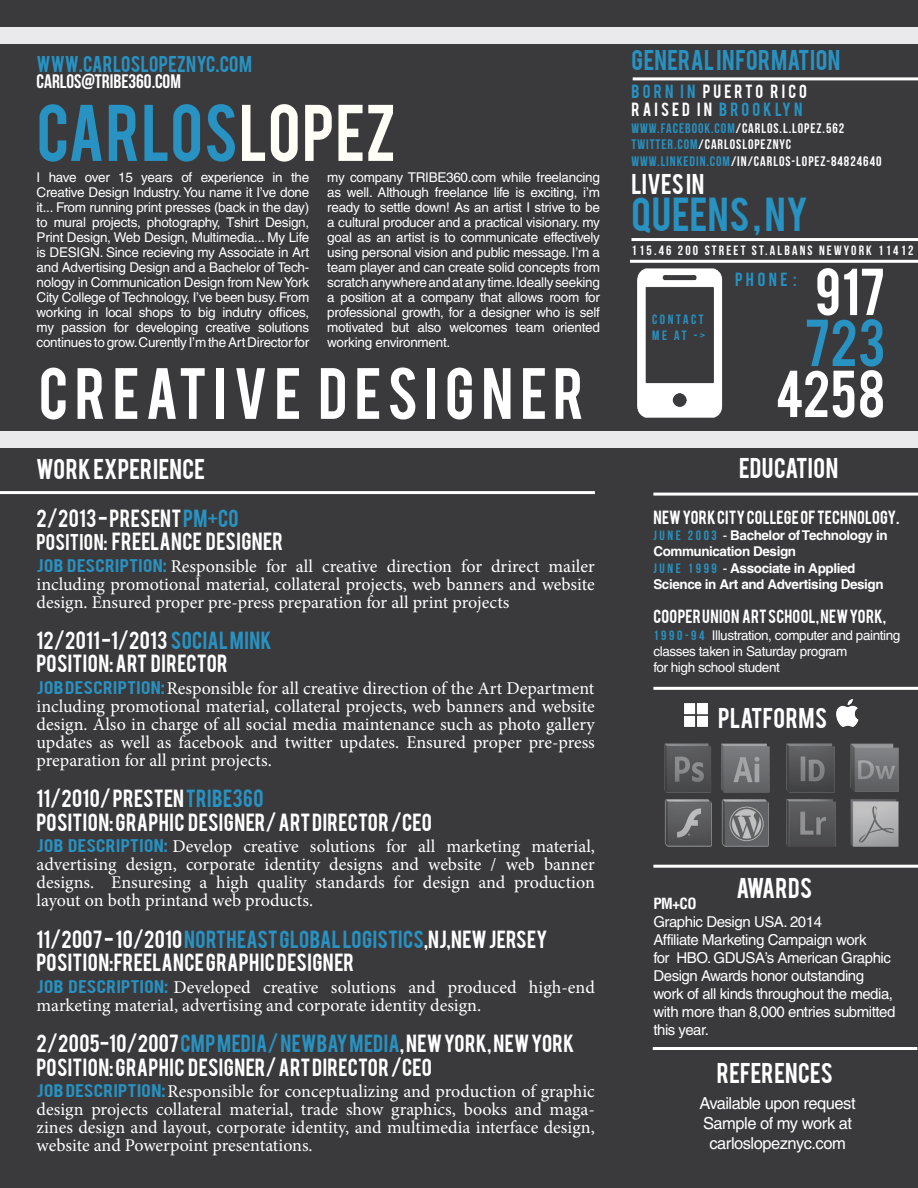
<style>
.page{position:relative;width:918px;height:1188px;background:#3a3a3c}
.page>*{position:absolute;margin:0;border:0;box-sizing:border-box;transform-origin:0 0}
.t1{font:63px "Bebas";letter-spacing:.015em;color:#2892c2}
.t2{font:57px "Bebas";letter-spacing:.12em;color:#fff}
.t3{font:52.05px "Bebas";color:#fff}
.t4{font:52.05px "Bebas";color:#2892c2}
.t5{font:37.5px "Bebas";letter-spacing:.01em;color:#2892c2}
.t6{font:22.5px "Bebas";letter-spacing:.015em;color:#fff}
.t7{font:22.5px "Bebas";letter-spacing:.02em;color:#2892c2}
.t8{font:19.5px "Bebas";letter-spacing:.02em;color:#fff}
.t9{font:19.5px "Bebas Neue";color:#fff}
.t10{font:19.05px "Bebas Neue";letter-spacing:.19em;color:#2892c2}
.t11{font:18px/18px "Minion Pro";color:#fff;text-align:justify}
.t12{font:18px "Bebas";letter-spacing:.015em;color:#2892c2}
.t13{font:16.5px "Helvetica";letter-spacing:-.03em;color:#fff}
.t14{font:15px/18px "Helvetica";letter-spacing:-.03em;color:#fff}
.t15{font:15px "Bebas";letter-spacing:.025em;color:#fff}
.t16{font:15px "Bebas";letter-spacing:.21em;color:#fff}
.t17{font:700 condensed 15px "Helvetica CE";color:#fff}
.t18{font:13.8px "Bebas Neue";letter-spacing:.07em;color:#fff}
.t19{font:13.5px/15px "Helvetica";letter-spacing:-.03em;color:#fff;text-align:justify}
.t20{font:700 13.5px/16.2px "Helvetica CE";letter-spacing:-.03em;color:#fff}
.t21{font:13.5px "Bebas Neue";letter-spacing:.16em;color:#fff}
.t22{font:13.5px "Bebas Neue";letter-spacing:.19em;color:#2892c2}
.s1{color:#fffff7}
.s2{color:#2892c2}
.s3{font-size:18px}
.s4{font-family:"Bebas";font-size:14.4px;color:#2892c2}
.s5{font-family:"Bebas";color:#2892c2}
.s6{font-family:"Bebas Neue";font-weight:400;color:#2892c2}
.s7{font-family:"Helvetica";font-weight:400}
.s8{font-family:"Bebas Neue";color:#2892c2}
</style>
<div class="page">
<div style="left:0;top:27px;width:918px;height:16px;background:#eaeaec"></div>
<div style="left:0;top:432px;width:918px;height:16px;background:#eaeaec"></div>
<hr style="left:633px;top:77px;width:285px;height:3px;background:#fff">
<hr style="left:632px;top:238px;width:286px;height:3px;background:#fff">
<hr style="left:0;top:491px;width:595px;height:3px;background:#fff">
<hr style="left:653px;top:493px;width:265px;height:3px;background:#fff">
<hr style="left:653px;top:687px;width:265px;height:3px;background:#fff">
<hr style="left:653px;top:865px;width:265px;height:3px;background:#fff">
<hr style="left:653px;top:1047px;width:264px;height:3px;background:#fff">
<img style="left:637px;top:268px;width:86px;height:150px">
<img style="left:836px;top:699px;width:23px;height:28px">
<img style="left:684px;top:703px;width:24px;height:24px">
<img style="left:664px;top:743px;width:235px;height:104px">
<hr style="left:630px;top:260px;width:288px;height:3px;background:#fff">
<p class="t12" style="left:37px;top:51px;width:217px">WWW.CARLOSLOPEZNYC.COM</p>
<p class="t9" style="left:37px;top:71px;width:146px">CARLOS@TRIBE360.COM</p>
<p class="t1" style="left:37px;top:87px;width:361px">CARLOS<span class="s1">LOPEZ</span></p>
<p class="t19" style="left:37px;top:170px;width:274px">I have over 15 years of experience in the Creative Design Industry. You name it I’ve done it... From running print presses (back in the day) to mural projects, photography, Tshirt Design, Print Design, Web Design, Multimedia... My Life is DESIGN. Since recieving my Associate in Art and Advertising Design and a Bachelor of Tech&shy;nology in Communication Design from New York City College of Technology, I’ve been busy. From working in local shops to big indutry offices, my passion for developing creative solutions continues to grow. Curently I’m the Art Director for</p>
<p class="t19" style="left:327px;top:170px;width:274px">my company TRIBE360.com while freelancing as well. Although freelance life is exciting, i’m ready to settle down! As an artist I strive to be a cultural producer and a practical visionary. my goal as an artist is to communicate effectively using personal vision and public message. I’m a team player and can create solid concepts from scratch anywhere and at any time. Ideally seeking a position at a company that allows room for professional growth, for a designer who is self motivated but also welcomes team oriented working environment.</p>
<p class="t2" style="left:39px;top:352px;width:547px">CREATIVE DESIGNER</p>
<p class="t7" style="left:632px;top:44px;width:210px">GENERAL INFORMATION</p>
<p class="t16" style="left:632px;top:81px;width:177px"><span class="s2">BORN IN</span> PUERTO RICO</p>
<p class="t16" style="left:632px;top:99px;width:172px">RAISED IN <span class="s2">BROOKLYN</span></p>
<p class="t18" style="left:632px;top:121px;width:214px"><span class="s2">WWW.FACEBOOK.COM</span>/CARLOS.L.LOPEZ.562</p>
<p class="t18" style="left:632px;top:137px;width:161px"><span class="s2">TWITTER.COM</span>/CARLOSLOPEZNYC</p>
<p class="t18" style="left:632px;top:154px;width:252px"><span class="s2">WWW.LINKEDIN.COM</span>/IN/CARLOS-LOPEZ-84824640</p>
<p class="t6" style="left:632px;top:167px;width:74px">LIVES IN</p>
<p class="t5" style="left:632px;top:187px;width:178px">QUEENS , NY</p>
<p class="t21" style="left:632px;top:243px;width:284px">115.46 200 STREET ST.ALBANS NEWYORK 11412</p>
<p class="t22" style="left:652px;top:311px;width:53px">CONTACT</p>
<p class="t22" style="left:652px;top:328px;width:55px">ME AT -&gt;</p>
<p class="t3" style="left:815px;top:254px;width:72px">917</p>
<p class="t4" style="left:804px;top:305px;width:82px">723</p>
<p class="t3" style="left:775px;top:356px;width:111px">4258</p>
<p class="t10" style="left:735px;top:268px;width:63px">PHONE :</p>
<p class="t6" style="left:36px;top:453px;width:171px">WORK EXPERIENCE</p>
<p class="t6" style="left:739px;top:451px;width:101px">EDUCATION</p>
<p class="t8" style="left:37px;top:504px;width:204px">2/2013 - PRESENT <span class="s2">PM+CO</span></p>
<p class="t8" style="left:37px;top:527px;width:248px"><span class="s3">POSITION:</span> FREELANCE DESIGNER</p>
<p class="t11" style="left:37px;top:557px;width:560px"><span class="s4">JOB DESCRIPTION</span><span class="s5">:</span> Responsible for all creative direction for drirect mailer including promotional material, collateral projects, web banners and website design. Ensured proper pre-press preparation for all print projects</p>
<p class="t8" style="left:37px;top:626px;width:237px">12/2011 -1/2013 <span class="s2">SOCIAL MINK</span></p>
<p class="t8" style="left:37px;top:650px;width:193px">POSITION: ART DIRECTOR</p>
<p class="t11" style="left:37px;top:679px;width:559px"><span class="s4">JOB DESCRIPTION</span><span class="s5">:</span>Responsible for all creative direction of the Art Department</p>
<p class="t11" style="left:37px;top:697px;width:560px">including promotional material, collateral projects, web banners and website design. Also in charge of all social media maintenance such as photo gallery updates as well as facebook and twitter updates. Ensured proper pre-press preparation for all print projects.</p>
<p class="t8" style="left:37px;top:785px;width:228px">11/2010/ PRESTEN <span class="s2">TRIBE360</span></p>
<p class="t8" style="left:37px;top:808px;width:397px">POSITION: GRAPHIC DESIGNER/ ART DIRECTOR /CEO</p>
<p class="t11" style="left:37px;top:838px;width:560px"><span class="s4">JOB DESCRIPTION</span><span class="s5">:</span> Develop creative solutions for all marketing material, advertising design, corporate identity designs and website / web banner designs. Ensuresing a high quality standards for design and production layout on both printand web products.</p>
<p class="t8" style="left:37px;top:925px;width:513px">11/2007 - 10/2010 <span class="s2">NORTHEAST GLOBAL LOGISTICS</span>,NJ,NEW JERSEY</p>
<p class="t8" style="left:37px;top:948px;width:319px">POSITION:FREELANCE GRAPHIC DESIGNER</p>
<p class="t11" style="left:37px;top:978px;width:560px"><span class="s4">JOB DESCRIPTION</span><span class="s5">:</span> Developed creative solutions and produced high-end marketing material, advertising and corporate identity design.</p>
<p class="t8" style="left:37px;top:1029px;width:540px">2/2005-10/2007 <span class="s2">CMP MEDIA/ NEWBAY MEDIA</span>, NEW YORK, NEW YORK</p>
<p class="t8" style="left:37px;top:1053px;width:397px">POSITION: GRAPHIC DESIGNER/ ART DIRECTOR /CEO</p>
<p class="t11" style="left:37px;top:1083px;width:560px"><span class="s4">JOB DESCRIPTION</span><span class="s5">:</span>Responsible for conceptualizing and production of graphic design projects collateral material, trade show graphics, books and maga&shy;zines design and layout, corporate identity, and multimedia interface design, website and Powerpoint presentations.</p>
<p class="t15" style="left:653px;top:506px;width:248px">NEW YORK CITY COLLEGE OF TECHNOLOGY.</p>
<p class="t20" style="left:653px;top:527px;width:236px"><span class="s6">J U N E 2 0 0 3</span> <span class="s7">-</span> Bachelor of Technology in<br>Communication Design</p>
<p class="t20" style="left:653px;top:560px;width:232px"><span class="s6">J U N E 1 9 9 9</span> <span class="s7">-</span> Associate in Applied<br>Science in Art and Advertising Design</p>
<p class="t15" style="left:653px;top:606px;width:234px">COOPER UNION ART SCHOOL, NEW YORK,</p>
<p class="t19" style="left:653px;top:627px;width:249px;line-height:16.2px"><span class="s8">1 9 9 0 - 9 4</span> Illustration, computer and painting classes taken in Saturday program</p>
<p class="t19" style="left:653px;top:660px;width:128px">for high school student</p>
<p class="t6" style="left:718px;top:702px;width:110px">PLATFORMS</p>
<p class="t6" style="left:737px;top:871px;width:77px">AWARDS</p>
<p class="t17" style="left:653px;top:894px;width:45px">PM+CO</p>
<p class="t14" style="left:653px;top:913px;width:170px">Graphic Design USA. 2014</p>
<p class="t14" style="left:653px;top:931px;width:215px">Affiliate Marketing Campaign work</p>
<p class="t14" style="left:653px;top:949px;width:239px">for HBO. GDUSA’s American Graphic<br>Design Awards honor outstanding</p>
<p class="t14" style="left:653px;top:985px;width:244px">work of all kinds throughout the media, with more than 8,000 entries submitted this year.</p>
<p class="t6" style="left:717px;top:1056px;width:117px">REFERENCES</p>
<p class="t13" style="left:700px;top:1094px;width:158px">Available upon request</p>
<p class="t13" style="left:703px;top:1113px;width:151px">Sample of my work at</p>
<p class="t13" style="left:709px;top:1133px;width:138px">carloslopeznyc.com</p>
</div>
